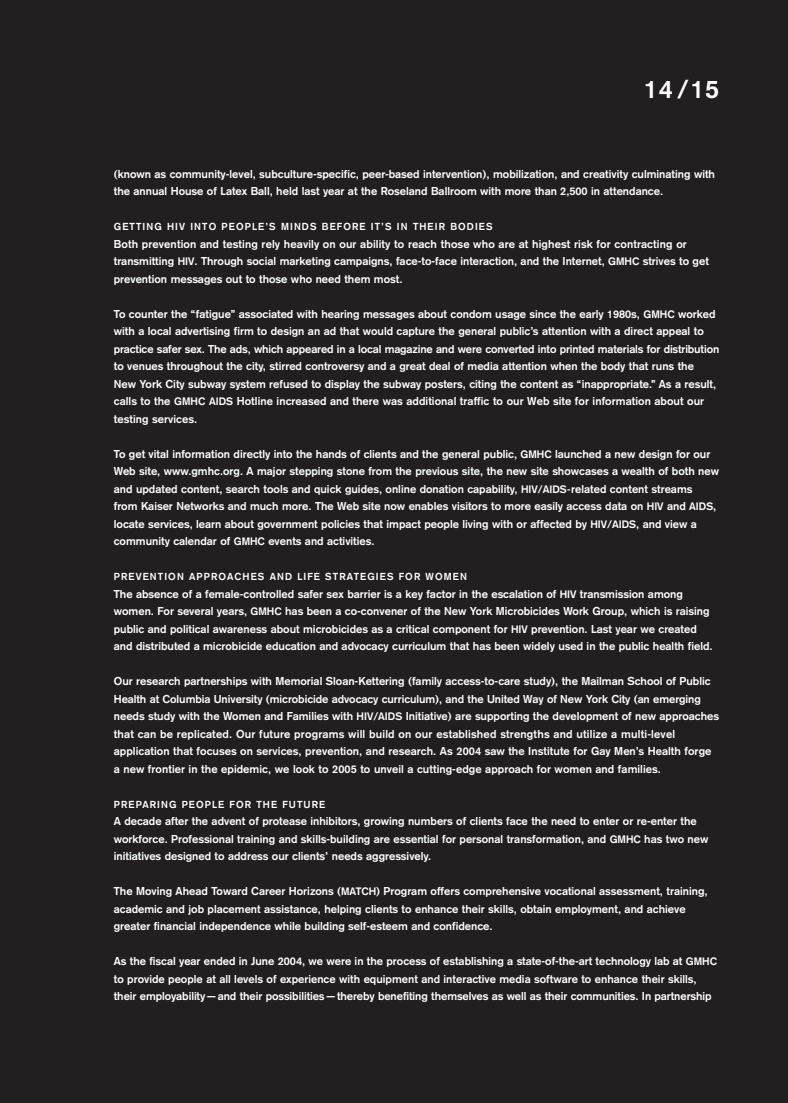
<style>
.page{position:relative;width:788px;height:1103px;background:#fff}
.page>*{position:absolute;margin:0;border:0;box-sizing:border-box;transform-origin:0 0}
.t1{font:700 25px "Akzidenz Grotesk";color:#fff}
.t2{font:700 11.25px/17.5px "Akzidenz Grotesk";color:#fff}
.t3{font:700 10px "Akzidenz Grotesk";letter-spacing:.11em;color:#fff}
.s1{font-size:11px}
.s2{font-size:10.62px}
</style>
<div class="page">
<div style="left:0;top:0;width:788px;height:1102px;background:#231f20"></div>
<h1 class="t1" style="left:643px;top:80px;width:77px">14/15</h1>
<p class="t2" style="left:114px;top:166px;width:602px">(known as community-level, subculture-specific, peer-based intervention), mobilization, and creativity culminating with the annual House of Latex Ball, held last year at the Roseland Ballroom with more than <span class="s1">2,500</span> in attendance.</p>
<p class="t3" style="left:114px;top:223px;width:380px">GETTING HIV INTO PEOPLE’S MINDS BEFORE IT’S IN THEIR BODIES</p>
<p class="t2" style="left:114px;top:236px;width:596px">Both prevention and testing rely heavily on our ability to reach those who are at highest risk for contracting or transmitting <span class="s2">HIV</span>. Through social marketing campaigns, face-to-face interaction, and the Internet, <span class="s2">GMHC</span> strives to get prevention messages out to those who need them most.</p>
<p class="t2" style="left:114px;top:306px;width:607px">To counter the “fatigue” associated with hearing messages about condom usage since the early <span class="s1">1980</span>s, <span class="s2">GMHC</span> worked with a local advertising firm to design an ad that would capture the general public’s attention with a direct appeal to practice safer sex. The ads, which appeared in a local magazine and were converted into printed materials for distribution to venues throughout the city, stirred controversy and a great deal of media attention when the body that runs the<br>New York City subway system refused to display the subway posters, citing the content as “inappropriate.” As a result, calls to the <span class="s2">GMHC AIDS</span> Hotline increased and there was additional traffic to our Web site for information about our testing services.</p>
<p class="t2" style="left:114px;top:446px;width:606px">To get vital information directly into the hands of clients and the general public, <span class="s2">GMHC</span> launched a new design for our Web site, www.gmhc.org. A major stepping stone from the previous site, the new site showcases a wealth of both new and updated content, search tools and quick guides, online donation capability, <span class="s2">HIV/AIDS-</span>related content streams<br>from Kaiser Networks and much more. The Web site now enables visitors to more easily access data on <span class="s2">HIV</span> and <span class="s2">AIDS</span>, locate services, learn about government policies that impact people living with or affected by <span class="s2">HIV/AIDS</span>, and view a community calendar of <span class="s2">GMHC</span> events and activities.</p>
<p class="t3" style="left:114px;top:573px;width:354px">PREVENTION APPROACHES AND LIFE STRATEGIES FOR WOMEN</p>
<p class="t2" style="left:114px;top:586px;width:600px">The absence of a female-controlled safer sex barrier is a key factor in the escalation of <span class="s2">HIV</span> transmission among women. For several years, <span class="s2">GMHC</span> has been a co-convener of the New York Microbicides Work Group, which is raising public and political awareness about microbicides as a critical component for <span class="s2">HIV</span> prevention. Last year we created and distributed a microbicide education and advocacy curriculum that has been widely used in the public health field.</p>
<p class="t2" style="left:114px;top:673px;width:606px">Our research partnerships with Memorial Sloan-Kettering (family access-to-care study), the Mailman School of Public Health at Columbia University (microbicide advocacy curriculum), and the United Way of New York City (an emerging needs study with the Women and Families with <span class="s2">HIV/AIDS</span> Initiative) are supporting the development of new approaches that can be replicated. Our future programs will build on our established strengths and utilize a multi-level application that focuses on services, prevention, and research. As <span class="s1">2004</span> saw the Institute for Gay Men’s Health forge a new frontier in the epidemic, we look to <span class="s1">2005</span> to unveil a cutting-edge approach for women and families.</p>
<p class="t3" style="left:114px;top:800px;width:213px">PREPARING PEOPLE FOR THE FUTURE</p>
<p class="t2" style="left:114px;top:813px;width:596px">A decade after the advent of protease inhibitors, growing numbers of clients face the need to enter or re-enter the workforce. Professional training and skills-building are essential for personal transformation, and <span class="s2">GMHC</span> has two new initiatives designed to address our clients’ needs aggressively.</p>
<p class="t2" style="left:114px;top:883px;width:595px">The Moving Ahead Toward Career Horizons (<span class="s2">MATCH</span>) Program offers comprehensive vocational assessment, training, academic and job placement assistance, helping clients to enhance their skills, obtain employment, and achieve greater financial independence while building self-esteem and confidence.</p>
<p class="t2" style="left:114px;top:953px;width:604px">As the fiscal year ended in June <span class="s1">2004</span>, we were in the process of establishing a state-of-the-art technology lab at <span class="s2">GMHC </span>to provide people at all levels of experience with equipment and interactive media software to enhance their skills, their employability—and their possibilities—thereby benefiting themselves as well as their communities. In partnership</p>
</div>
